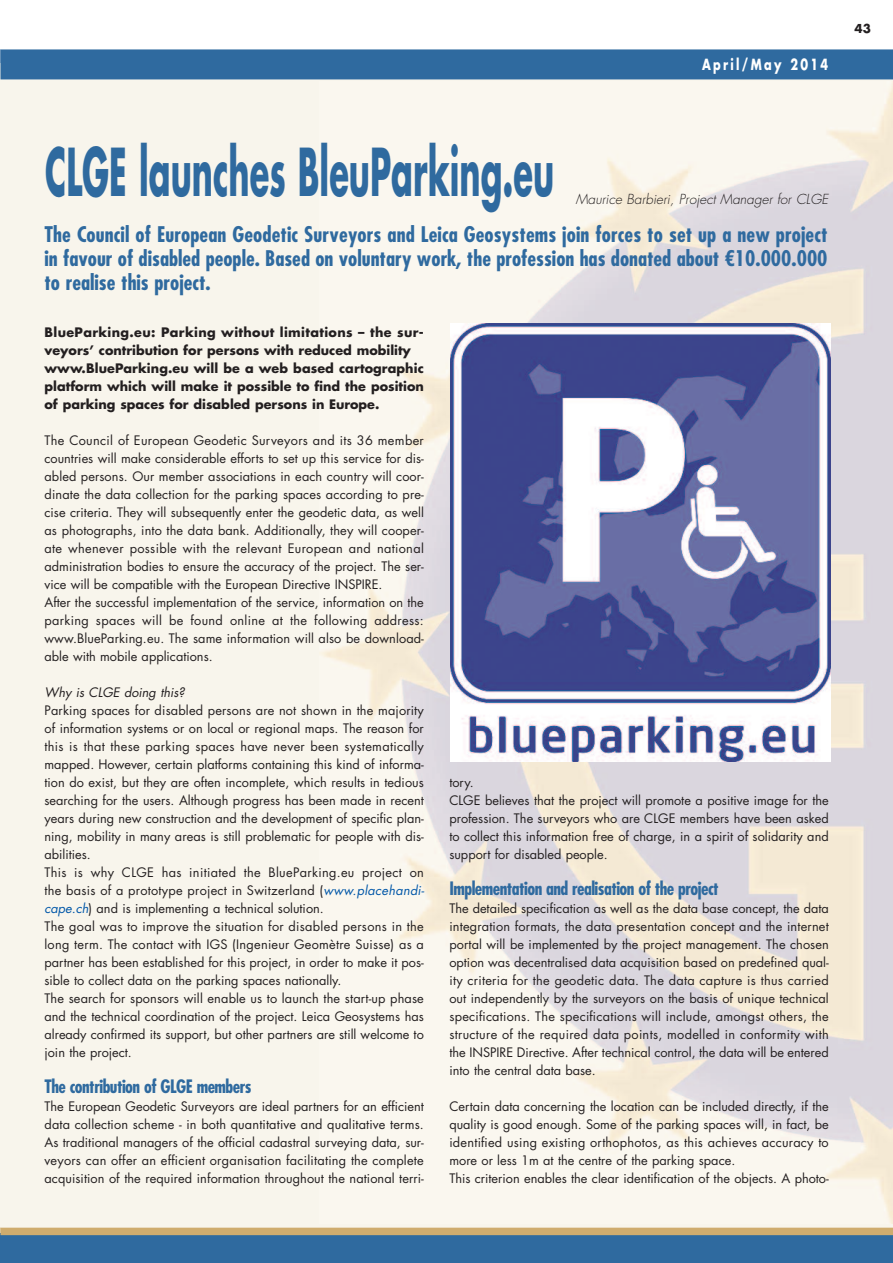
<style>
.page{position:relative;width:893px;height:1263px;background:#fff}
.page>*{position:absolute;margin:0;border:0;box-sizing:border-box;transform-origin:0 0}
.t1{font:700 64.2px "Futura Std";color:#2f6a9f;scale:.5 1}
.t2{font:700 condensed 21px/24px "Futura Std";color:#2f6a9f;text-align:justify}
.t3{font:700 condensed 18px "Futura Std";letter-spacing:-.03em;color:#2f6a9f}
.t4{font:700 15px "Futura Std";letter-spacing:.205em;color:#fff;scale:.75 1}
.t5{font:italic 300 13.5px "Futura Std";color:#231f20}
.t6{font:12.75px/18px "Futura Std";color:#231f20}
.t7{font:700 12.75px/18px "Futura Std";color:#231f20}
.t8{font:italic 12.75px "Futura Std";color:#231f20}
.t9{font:700 12px "Futura Std";color:#231f20}
.s1{font-style:italic;color:#0157a8}
</style>
<div class="page">
<div style="left:0;top:1233px;width:893px;height:30px;background:#2f6a9f"></div>
<div style="left:0;top:64px;width:893px;height:1165px;background:#f8f5ec"></div>
<div style="left:0;top:1228px;width:893px;height:7px;background:#cfac6e"></div>
<img style="left:323px;top:84px;width:570px;height:1140px">
<div style="left:0;top:49px;width:893px;height:30px;background:#2f6a9f"></div>
<img style="left:451px;top:323px;width:379px;height:439px">
<p class="t4" style="left:702px;top:58px;width:170px">April/May 2014</p>
<p class="t9" style="left:854px;top:23px;width:18px">43</p>
<h1 class="t1" style="left:45px;top:142px;width:1019px">CLGE launches BleuParking.eu</h1>
<h2 class="t2" style="left:44px;top:224px;width:785px">The Council of European Geodetic Surveyors and Leica Geosystems join forces to set up a new project in favour of disabled people. Based on voluntary work, the profession has donated about €10.000.000 to realise this project.</h2>
<p class="t5" style="left:576px;top:193px;width:254px">Maurice Barbieri, Project Manager for CLGE</p>
<p class="t7" style="left:45px;top:325px;width:381px">BlueParking.eu: Parking without limitations – the sur&shy;veyors’ contribution for persons with reduced mobility www.BlueParking.eu will be a web based cartographic platform which will make it possible to find the position of parking spaces for disabled persons in Europe.</p>
<p class="t6" style="left:45px;top:433px;width:381px">The Council of European Geodetic Surveyors and its 36 member countries will make considerable efforts to set up this service for dis&shy;abled persons. Our member associations in each country will coor&shy;dinate the data collection for the parking spaces according to pre&shy;cise criteria. They will subsequently enter the geodetic data, as well as photographs, into the data bank. Additionally, they will cooper&shy;ate whenever possible with the relevant European and national administration bodies to ensure the accuracy of the project. The ser&shy;vice will be compatible with the European Directive INSPIRE.<br>After the successful implementation of the service, information on the parking spaces will be found online at the following address: www.BlueParking.eu. The same information will also be download&shy;able with mobile applications.</p>
<p class="t8" style="left:45px;top:687px;width:142px">Why is CLGE doing this?</p>
<p class="t6" style="left:44px;top:703px;width:381px">Parking spaces for disabled persons are not shown in the majority of information systems or on local or regional maps. The reason for this is that these parking spaces have never been systematically mapped. However, certain platforms containing this kind of informa&shy;tion do exist, but they are often incomplete, which results in tedious searching for the users. Although progress has been made in recent years during new construction and the development of specific plan&shy;ning, mobility in many areas is still problematic for people with dis&shy;abilities.<br>This is why CLGE has initiated the BlueParking.eu project on the basis of a prototype project in Switzerland (<span class="s1">www.placehandi&shy;cape.ch</span>) and is implementing a technical solution.<br>The goal was to improve the situation for disabled persons in the long term. The contact with IGS (Ingenieur Geomètre Suisse) as a partner has been established for this project, in order to make it pos&shy;sible to collect data on the parking spaces nationally.<br>The search for sponsors will enable us to launch the start-up phase and the technical coordination of the project. Leica Geosystems has already confirmed its support, but other partners are still welcome to join the project.</p>
<h3 class="t3" style="left:45px;top:1079px;width:209px">The contribution of GLGE members</h3>
<p class="t6" style="left:44px;top:1099px;width:381px;text-align:justify">The European Geodetic Surveyors are ideal partners for an efficient data collection scheme - in both quantitative and qualitative terms.<br>As traditional managers of the official cadastral surveying data, sur&shy;veyors can offer an efficient organisation facilitating the complete acquisition of the required information throughout the national terri-</p>
<p class="t6" style="left:449px;top:775px;width:381px">tory.<br>CLGE believes that the project will promote a positive image for the profession. The surveyors who are CLGE members have been asked to collect this information free of charge, in a spirit of solidarity and support for disabled people.</p>
<h3 class="t3" style="left:449px;top:881px;width:271px">Implementation and realisation of the project</h3>
<p class="t6" style="left:449px;top:901px;width:381px;text-align:justify">The detailed specification as well as the data base concept, the data integration formats, the data presentation concept and the internet portal will be implemented by the project management. The chosen option was decentralised data acquisition based on predefined qual&shy;ity criteria for the geodetic data. The data capture is thus carried out independently by the surveyors on the basis of unique technical specifications. The specifications will include, amongst others, the structure of the required data points, modelled in conformity with the INSPIRE Directive. After technical control, the data will be entered into the central data base.</p>
<p class="t6" style="left:449px;top:1099px;width:381px">Certain data concerning the location can be included directly, if the quality is good enough. Some of the parking spaces will, in fact, be identified using existing orthophotos, as this achieves accuracy to more or less 1m at the centre of the parking space.<br>This criterion enables the clear identification of the objects. A photo-</p>
</div>
